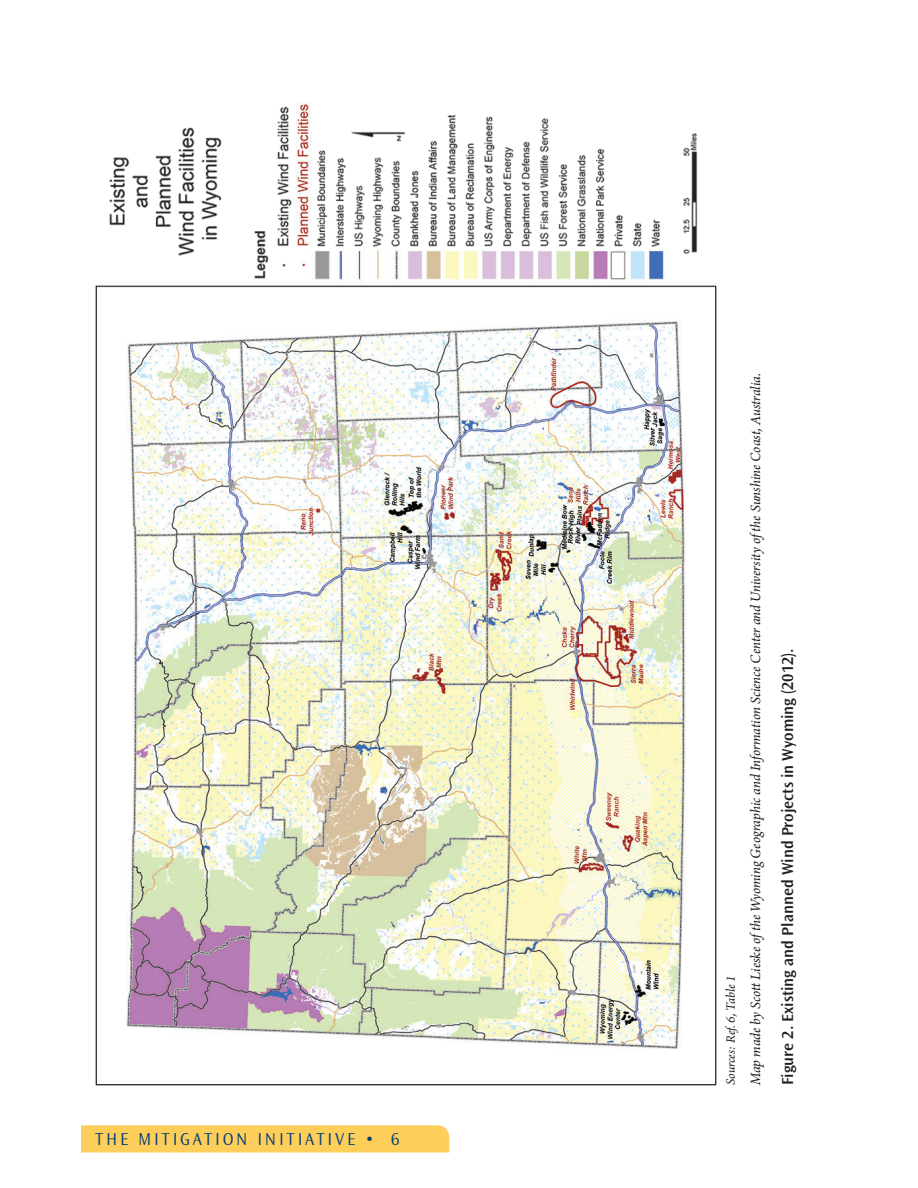
<style>
.page{position:relative;width:918px;height:1188px;background:#fff}
.page>*{position:absolute;margin:0;border:0;box-sizing:border-box;transform-origin:0 0}
.t1{font:300 18px "Ocean Sans MT Std";letter-spacing:.15em;color:#003d78}
.t2{font:600 16.5px "Ocean Sans MT Std";color:#231f20}
.t3{font:italic 15px "Arno Pro";letter-spacing:-.005em;color:#231f20}
.t4{font:italic 13.5px "Arno Pro";color:#231f20}
</style>
<div class="page">
<div style="left:81px;top:1125px;width:368px;height:27px;background:#fece5a"></div>
<img style="left:95px;top:103px;width:622px;height:982px">
<img style="left:95px;top:103px;width:198px;height:181px">
<img style="left:314px;top:103px;width:356px;height:145px">
<img style="left:677px;top:103px;width:34px;height:158px">
<p class="t1" style="left:95px;top:1129px;width:306px">THE MITIGATION INITIATIVE • 6</p>
<p class="t4" style="left:723px;top:1085px;width:111px;rotate:-90deg">Sources: Ref. 6, Table 1</p>
<p class="t3" style="left:747px;top:1085px;width:713px;rotate:-90deg">Map made by Scott Lieske ofthe Wyoming Geographic and Information Science Center and University ofthe Sunshine Coast, Australia.</p>
<p class="t2" style="left:779px;top:1085px;width:439px;rotate:-90deg">Figure 2. Existing and Planned Wind Projects in Wyoming (2012).</p>
</div>
